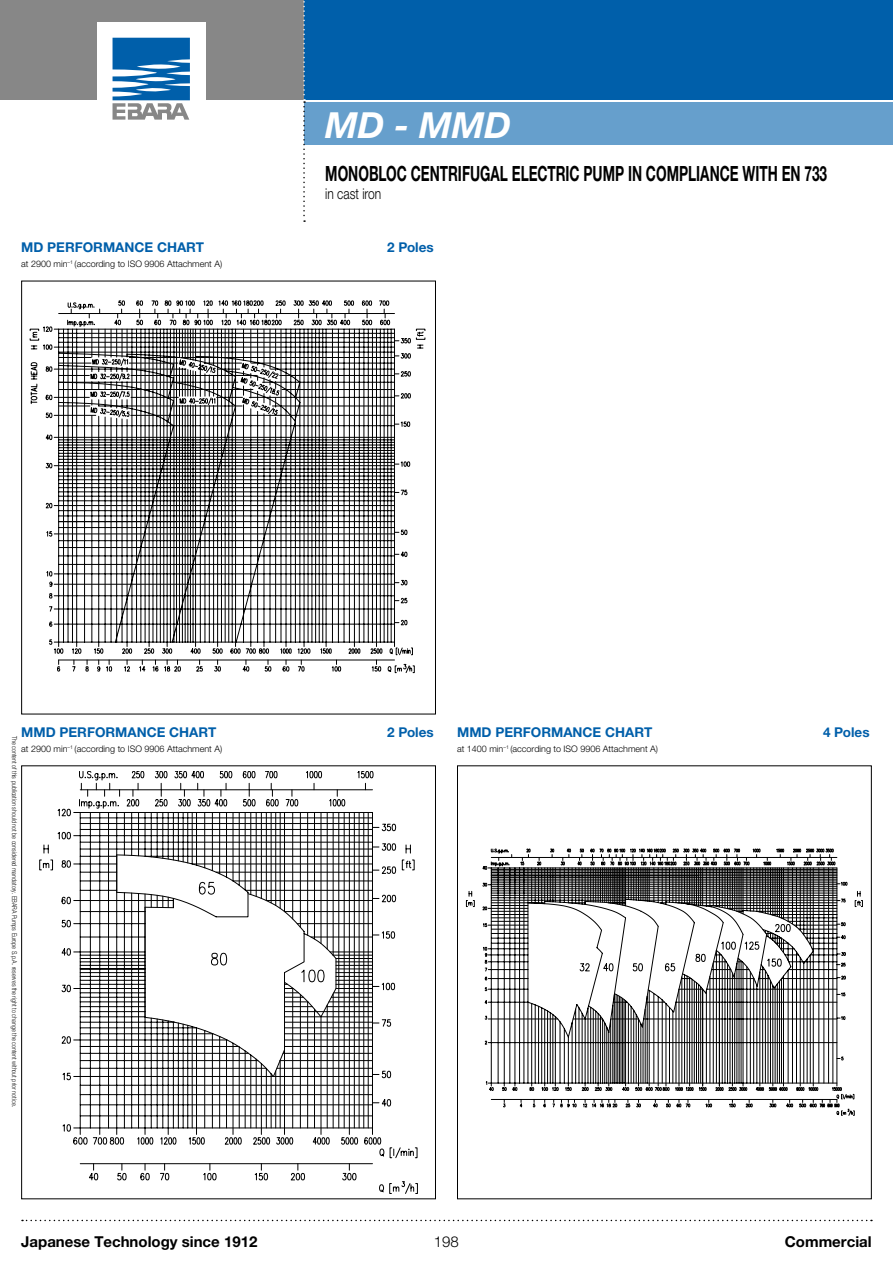
<style>
.page{position:relative;width:893px;height:1263px;background:#fff}
.page>*{position:absolute;margin:0;border:0;box-sizing:border-box;transform-origin:0 0}
.t1{font:italic 700 36px "Helvetica Neue LTW1 G";color:#fff}
.t2{font:700 21px "Helvetica Neue LTW1 G";color:#000;scale:.65 1}
.t3{font:700 15px "Helvetica Neue LTW1 G";color:#000}
.t4{font:300 15px "Helvetica Neue LTW1 G";color:#000;scale:.8 1}
.t5{font:300 15px "Helvetica Neue LTW1 G";color:#000}
.t6{font:700 13.5px "Helvetica Neue LTW1 G";color:#005faa}
.t7{font:300 9px "Helvetica Neue LTW1 G";color:#000}
.t8{font:300 6.75px "Helvetica Neue LTW1 G";color:#000;scale:.8 1}
</style>
<div class="page">
<div style="left:304px;top:0;width:589px;height:100px;background:#005faa"></div>
<div style="left:304px;top:102px;width:589px;height:43px;background:#669fcc"></div>
<div style="left:0;top:0;width:304px;height:100px;background:#878787"></div>
<svg style="left:303px;top:1px;width:2px;height:221px"></svg>
<svg style="left:22px;top:1220px;width:850px;height:1px"></svg>
<div style="left:97px;top:22px;width:108px;height:113px;background:#fff"></div>
<svg style="left:113px;top:38px;width:77px;height:82px"></svg>
<svg style="left:30px;top:301px;width:395px;height:372px"></svg>
<svg style="left:54px;top:329px;width:341px;height:313px"></svg>
<svg style="left:489px;top:1085px;width:194px;height:22px"></svg>
<svg style="left:683px;top:1085px;width:172px;height:30px"></svg>
<svg style="left:466px;top:848px;width:397px;height:237px"></svg>
<svg style="left:40px;top:771px;width:378px;height:423px"></svg>
<h1 class="t1" style="left:325px;top:103px;width:187px">MD - MMD</h1>
<h2 class="t2" style="left:325px;top:161px;width:774px">MONOBLOC CENTRIFUGAL ELECTRIC PUMP IN COMPLIANCE WITH EN 733</h2>
<h3 class="t4" style="left:325px;top:185px;width:72px">in cast iron</h3>
<h3 class="t6" style="left:21px;top:239px;width:184px">MD PERFORMANCE CHART</h3>
<h3 class="t6" style="left:387px;top:239px;width:48px">2 Poles</h3>
<h3 class="t7" style="left:21px;top:258px;width:202px">at 2900 min<sup>–1</sup> (according to ISO 9906 Attachment A)</h3>
<h3 class="t6" style="left:21px;top:724px;width:197px">MMD PERFORMANCE CHART</h3>
<h3 class="t6" style="left:387px;top:724px;width:48px">2 Poles</h3>
<h3 class="t7" style="left:21px;top:743px;width:202px">at 2900 min<sup>–1</sup> (according to ISO 9906 Attachment A)</h3>
<p class="t8" style="left:19px;top:736px;width:466px;rotate:90deg">The content of this publication should not be considered mandatory. EBARA Pumps Europe S.p.A. reserves the right to change the content without prior notice.</p>
<h3 class="t6" style="left:457px;top:724px;width:197px">MMD PERFORMANCE CHART</h3>
<h3 class="t6" style="left:823px;top:724px;width:48px">4 Poles</h3>
<h3 class="t7" style="left:457px;top:743px;width:202px">at 1400 min<sup>–1</sup> (according to ISO 9906 Attachment A)</h3>
<h3 class="t3" style="left:21px;top:1232px;width:238px">Japanese Technology since 1912</h3>
<h3 class="t5" style="left:434px;top:1232px;width:27px">198</h3>
<h3 class="t3" style="left:785px;top:1232px;width:88px">Commercial</h3>
</div>
